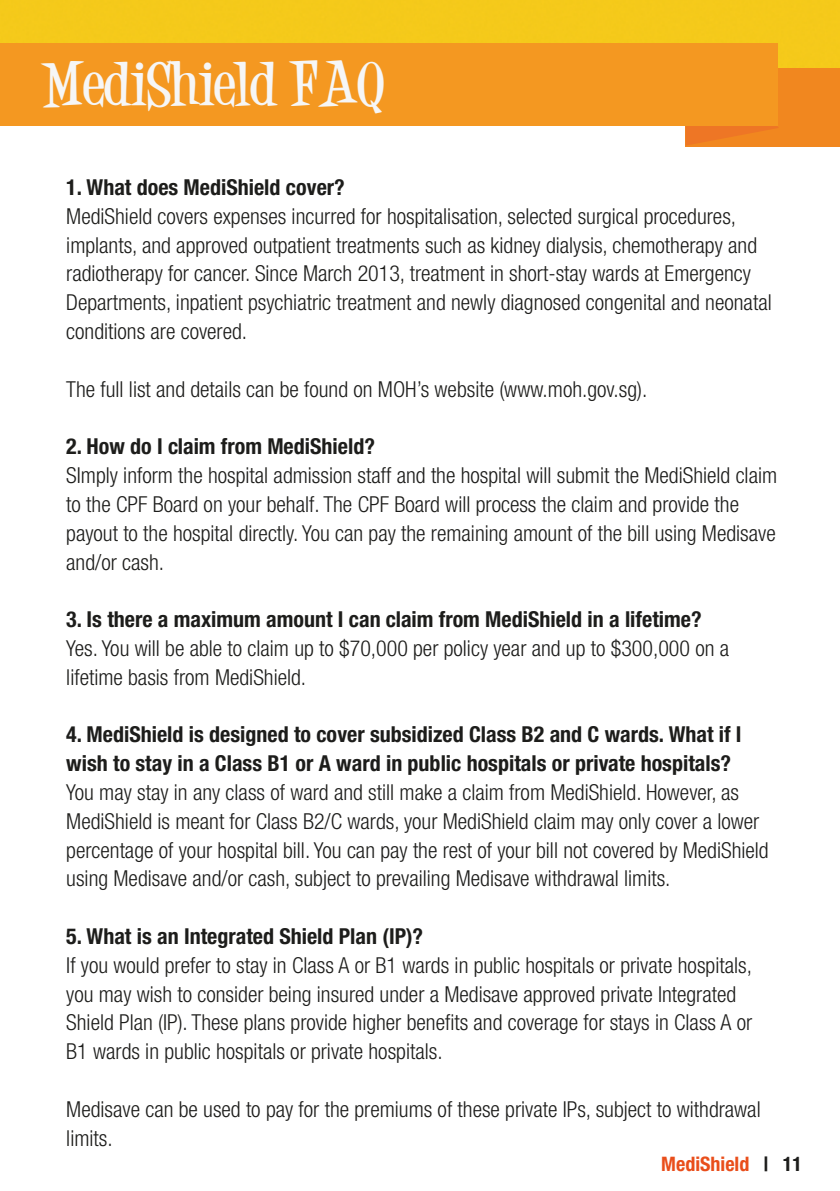
<style>
.page{position:relative;width:840px;height:1191px;background:#fff}
.page>*{position:absolute;margin:0;border:0;box-sizing:border-box;transform-origin:0 0}
.t1{font:700 48px "Desigers";color:#f6f6f6}
.t2{font:300 condensed 22px/28.8px "Helvetica Neue LT Std";color:#1d1d1b}
.t3{font:700 condensed 22px/28.8px "Helvetica Neue LT Std";color:#1d1d1b}
.t4{font:700 condensed 20px "Helvetica Neue LT Std";color:#e94e1b}
.s1{color:#1d1d1b}
</style>
<div class="page">
<div style="left:0;top:0;width:839px;height:69px;background:#f5c91a"></div>
<div style="left:685px;top:69px;width:154px;height:78px;background:#f1871f"></div>
<svg style="left:686px;top:107px;width:92px;height:38px"></svg>
<div style="left:0;top:43px;width:777px;height:83px;background:#f49821"></div>
<h1 class="t1" style="left:42px;top:50px;width:343px">MediShield FAQ</h1>
<p class="t3" style="left:66px;top:172px;width:280px">1. What does MediShield cover?</p>
<p class="t2" style="left:66px;top:201px;width:706px">MediShield covers expenses incurred for hospitalisation, selected surgical procedures, implants, and approved outpatient treatments such as kidney dialysis, chemotherapy and radiotherapy for cancer. Since March 2013, treatment in short-stay wards at Emergency Departments, inpatient psychiatric treatment and newly diagnosed congenital and neonatal conditions are covered.</p>
<p class="t2" style="left:66px;top:374px;width:582px">The full list and details can be found on MOH’s website (www.moh.gov.sg).</p>
<p class="t3" style="left:66px;top:432px;width:310px">2. How do I claim from MediShield?</p>
<p class="t2" style="left:66px;top:461px;width:712px">SImply inform the hospital admission staff and the hospital will submit the MediShield claim to the CPF Board on your behalf. The CPF Board will process the claim and provide the payout to the hospital directly. You can pay the remaining amount of the bill using Medisave and/or cash.</p>
<p class="t3" style="left:66px;top:604px;width:636px">3. Is there a maximum amount I can claim from MediShield in a lifetime?</p>
<p class="t2" style="left:66px;top:633px;width:664px">Yes. You will be able to claim up to $70,000 per policy year and up to $300,000 on a lifetime basis from MediShield.</p>
<p class="t3" style="left:66px;top:720px;width:676px">4. MediShield is designed to cover subsidized Class B2 and C wards. What if I wish to stay in a Class B1 or A ward in public hospitals or private hospitals?</p>
<p class="t2" style="left:66px;top:777px;width:703px">You may stay in any class of ward and still make a claim from MediShield. However, as MediShield is meant for Class B2/C wards, your MediShield claim may only cover a lower percentage of your hospital bill. You can pay the rest of your bill not covered by MediShield using Medisave and/or cash, subject to prevailing Medisave withdrawal limits.</p>
<p class="t3" style="left:66px;top:921px;width:358px">5. What is an Integrated Shield Plan (IP)?</p>
<p class="t2" style="left:66px;top:950px;width:687px">If you would prefer to stay in Class A or B1 wards in public hospitals or private hospitals, you may wish to consider being insured under a Medisave approved private Integrated Shield Plan (IP). These plans provide higher benefits and coverage for stays in Class A or B1 wards in public hospitals or private hospitals.</p>
<p class="t2" style="left:66px;top:1094px;width:695px">Medisave can be used to pay for the premiums of these private IPs, subject to withdrawal limits.</p>
<p class="t4" style="left:661px;top:1151px;width:142px">MediShield <span class="s1">| 11</span></p>
</div>
